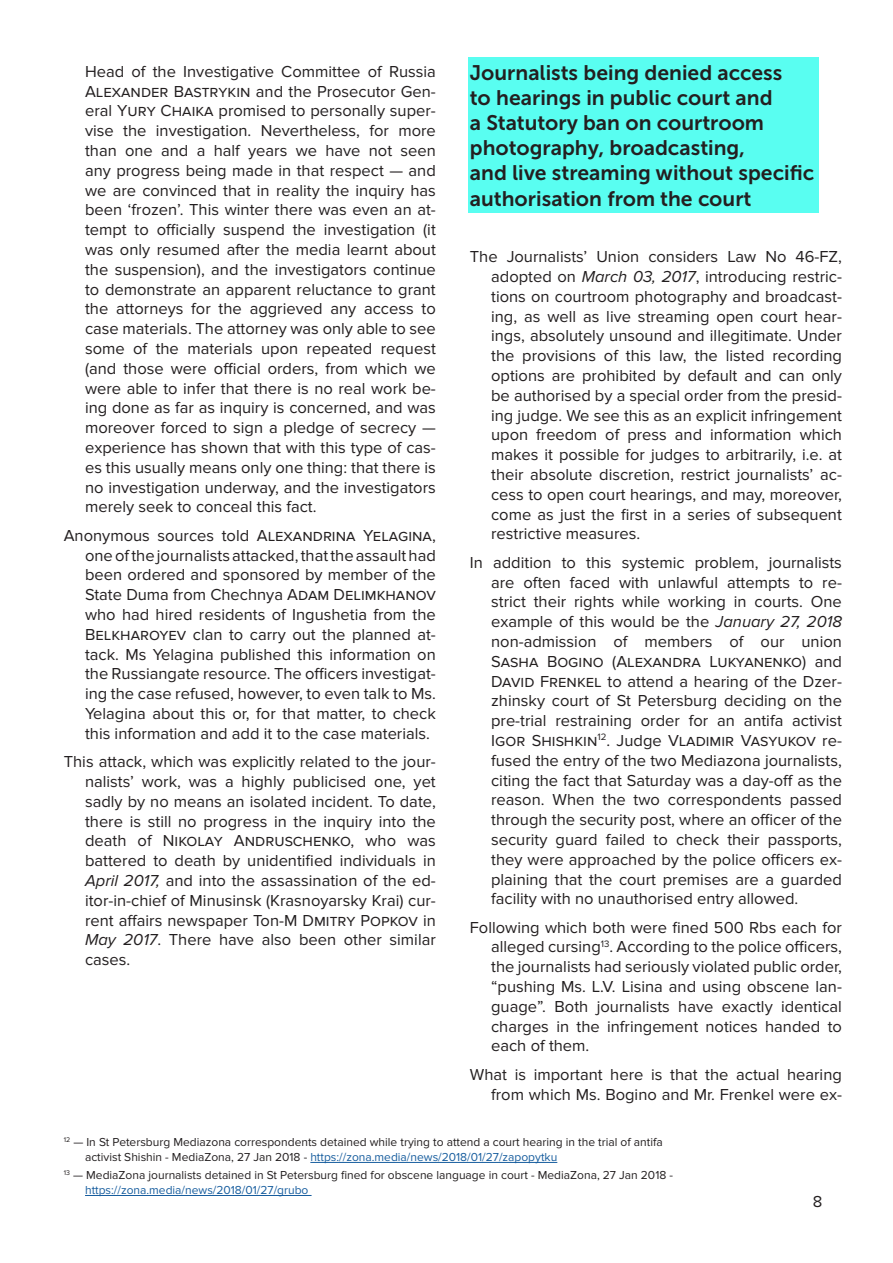
<style>
.page{position:relative;width:893px;height:1263px;background:#fff}
.page>*{position:absolute;margin:0;border:0;box-sizing:border-box;transform-origin:0 0}
.Подзаги{font:21px/25.2px "Museo Sans Cyrl 700";color:#231f20}
.Основной_текст{font:16.5px/19.8px "Proxima Nova";color:#231f20;text-align:justify}
.Сноски{font:12px/14.4px "Proxima Nova";color:#231f20}
.s1{font-style:italic}
.s2{color:#175d9e}
</style>
<div class="page">
<div style="left:468px;top:57px;width:350px;height:156px;background:#59fef1"></div>
<hr style="left:310px;top:1162px;width:247px;height:1px;background:#175d9e">
<hr style="left:85px;top:1195px;width:227px;height:1px;background:#175d9e">
<p class="Подзаги" style="left:470px;top:60px;width:346px">Journalists being denied access<br>to hearings in public court and<br>a Statutory ban on courtroom photography, broadcasting,<br>and live streaming without specific authorisation from the court</p>
<p class="Основной_текст" style="left:85px;top:62px;width:352px">Head of the Investigative Committee of Russia Alexander Bastrykin and the Prosecutor Gen&shy;eral Yury Chaika promised to personally super&shy;vise the investigation. Nevertheless, for more than one and a half years we have not seen any progress being made in that respect — and we are convinced that in reality the inquiry has been ‘frozen’. This winter there was even an at&shy;tempt to officially suspend the investigation (it was only resumed after the media learnt about the suspension), and the investigators continue to demonstrate an apparent reluctance to grant the attorneys for the aggrieved any access to case materials. The attorney was only able to see some of the materials upon repeated request (and those were official orders, from which we were able to infer that there is no real work be&shy;ing done as far as inquiry is concerned, and was moreover forced to sign a pledge of secrecy — experience has shown that with this type of cas&shy;es this usually means only one thing: that there is no investigation underway, and the investigators merely seek to conceal this fact.</p>
<p class="Основной_текст" style="left:85px;top:526px;width:352px;text-indent:-21px">Anonymous sources told Alexandrina Yelagina, one of the journalists attacked, that the assault had been ordered and sponsored by member of the State Duma from Chechnya Adam Delimkhanov who had hired residents of Ingushetia from the Belkharoyev clan to carry out the planned at&shy;tack. Ms Yelagina published this information on the Russiangate resource. The officers investigat&shy;ing the case refused, however, to even talk to Ms.<br>Yelagina about this or, for that matter, to check this information and add it to the case materials.</p>
<p class="Основной_текст" style="left:85px;top:752px;width:352px;text-indent:-21px">This attack, which was explicitly related to the jour&shy;nalists’ work, was a highly publicised one, yet sadly by no means an isolated incident. To date, there is still no progress in the inquiry into the death of Nikolay Andruschenko, who was battered to death by unidentified individuals in <span class="s1">April 2017,</span> and into the assassination of the ed&shy;itor-in-chief of Minusinsk (Krasnoyarsky Krai) cur&shy;rent affairs newspaper Ton-M Dmitry Popkov in <span class="s1">May 2017</span>. There have also been other similar cases.</p>
<p class="Основной_текст" style="left:491px;top:247px;width:352px;text-indent:-21px">The Journalists’ Union considers Law No 46-FZ, adopted on <span class="s1">March 03, 2017</span>, introducing restric&shy;tions on courtroom photography and broadcast&shy;ing, as well as live streaming open court hear&shy;ings, absolutely unsound and illegitimate. Under the provisions of this law, the listed recording options are prohibited by default and can only be authorised by a special order from the presid&shy;ing judge. We see this as an explicit infringement upon freedom of press and information which makes it possible for judges to arbitrarily, i.e. at their absolute discretion, restrict journalists’ ac&shy;cess to open court hearings, and may, moreover, come as just the first in a series of subsequent restrictive measures.</p>
<p class="Основной_текст" style="left:491px;top:553px;width:352px;text-indent:-21px">In addition to this systemic problem, journalists are often faced with unlawful attempts to re&shy;strict their rights while working in courts. One example of this would be the <span class="s1">January 27, 2018 </span>non-admission of members of our union Sasha Bogino (Alexandra Lukyanenko) and David Frenkel to attend a hearing of the Dzer&shy;zhinsky court of St Petersburg deciding on the pre-trial restraining order for an antifa activist Igor Shishkin<sup>12</sup>. Judge Vladimir Vasyukov re&shy;fused the entry of the two Mediazona journalists, citing the fact that Saturday was a day-off as the reason. When the two correspondents passed through the security post, where an officer of the security guard failed to check their passports, they were approached by the police officers ex&shy;plaining that the court premises are a guarded facility with no unauthorised entry allowed.</p>
<p class="Основной_текст" style="left:491px;top:917px;width:352px;text-indent:-21px">Following which both were fined 500 Rbs each for alleged cursing<sup>13</sup>. According to the police officers, the journalists had seriously violated public order, “pushing Ms. L.V. Lisina and using obscene lan&shy;guage”. Both journalists have exactly identical charges in the infringement notices handed to each of them.</p>
<p class="Основной_текст" style="left:470px;top:1065px;width:374px;text-align:right">What is important here is that the actual hearing from which Ms. Bogino and Mr. Frenkel were ex-</p>
<p class="Сноски" style="left:85px;top:1135px;width:579px;text-indent:-21px"><sup>12</sup> — In St Petersburg Mediazona correspondents detained while trying to attend a court hearing in the trial of antifa activist Shishin - MediaZona, 27 Jan 2018 - <span class="s2">https://zona.media/news/2018/01/27/zapopytku</span></p>
<p class="Сноски" style="left:85px;top:1168px;width:589px;text-indent:-21px"><sup>13</sup> — MediaZona journalists detained in St Petersburg fined for obscene language in court - MediaZona, 27 Jan 2018 - <span class="s2">https://zona.media/news/2018/01/27/grubo</span></p>
<p class="Основной_текст" style="left:813px;top:1192px;width:11px">8</p>
</div>
